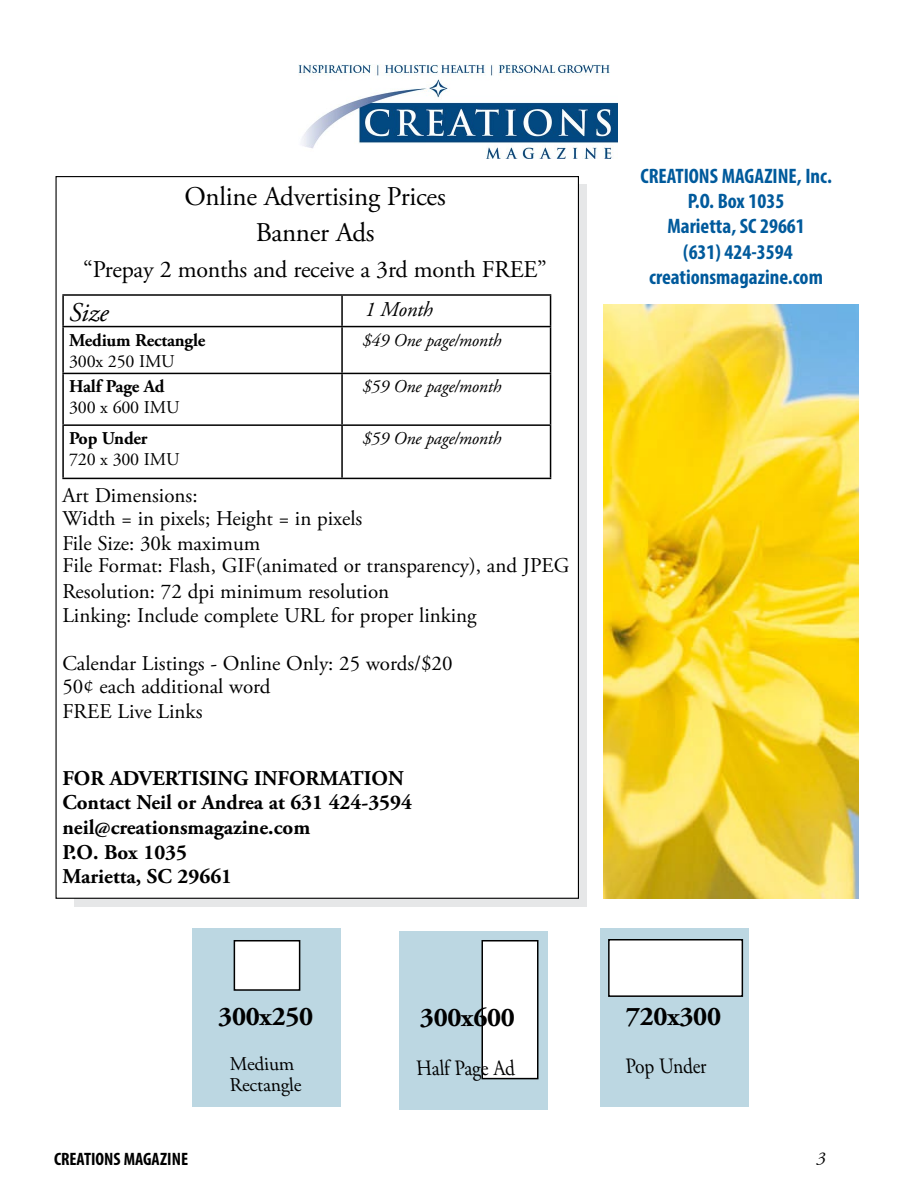
<style>
.page{position:relative;width:918px;height:1188px;background:#fff}
.page>*{position:absolute;margin:0;border:0;box-sizing:border-box;transform-origin:0 0}
.t1{font:27px/36px "Adobe Garamond Pro";letter-spacing:-.01em;color:#000;text-align:center}
.t2{font:700 27px "Adobe Garamond Pro";letter-spacing:-.01em;color:#000}
.t3{font:italic 27px "Adobe Garamond Pro";color:#000}
.t4{font:24px "Adobe Garamond Pro";letter-spacing:-.01em;color:#000}
.t5{font:21.9px "Adobe Garamond Pro";color:#000;scale:.89 1}
.t6{font:21px/23.9px "Adobe Garamond Pro";color:#000}
.t7{font:700 21px/24.6px "Adobe Garamond Pro";color:#000}
.t8{font:700 condensed 21px/25.2px "Myriad Pro";color:#005a9c;text-align:center}
.t9{font:italic 21px "Adobe Garamond Pro";letter-spacing:-.01em;color:#000}
.t10{font:19.5px/21px "Adobe Garamond Pro";color:#000}
.t11{font:italic 18px "Adobe Garamond Pro";letter-spacing:-.01em;color:#000}
.t12{font:700 18px "Adobe Garamond Pro";letter-spacing:-.01em;color:#000}
.t13{font:18px "Adobe Garamond Pro";letter-spacing:-.01em;color:#000}
.t14{font:700 condensed 18px "Myriad Pro";color:#000}
</style>
<div class="page">
<div style="left:74px;top:184px;width:512px;height:722px;background:#e6e7e8"></div>
<div style="left:56px;top:177px;width:522px;height:721px;background:#fff"></div>
<img style="left:298px;top:64px;width:319px;height:95px">
<hr style="left:62px;top:294px;width:280px;height:2px;background:#000">
<hr style="left:62px;top:296px;width:2px;height:30px;background:#000">
<hr style="left:342px;top:294px;width:209px;height:2px;background:#000">
<hr style="left:341px;top:296px;width:2px;height:30px;background:#000">
<hr style="left:550px;top:296px;width:1px;height:30px;background:#000">
<hr style="left:62px;top:326px;width:280px;height:1px;background:#000">
<hr style="left:62px;top:327px;width:2px;height:46px;background:#000">
<hr style="left:342px;top:326px;width:209px;height:1px;background:#000">
<hr style="left:341px;top:327px;width:2px;height:46px;background:#000">
<hr style="left:550px;top:327px;width:1px;height:46px;background:#000">
<hr style="left:62px;top:373px;width:280px;height:1px;background:#000">
<hr style="left:62px;top:374px;width:2px;height:50px;background:#000">
<hr style="left:342px;top:373px;width:209px;height:1px;background:#000">
<hr style="left:341px;top:374px;width:2px;height:50px;background:#000">
<hr style="left:550px;top:374px;width:1px;height:50px;background:#000">
<hr style="left:62px;top:424px;width:280px;height:2px;background:#000">
<hr style="left:62px;top:426px;width:2px;height:52px;background:#000">
<hr style="left:342px;top:424px;width:209px;height:2px;background:#000">
<hr style="left:341px;top:426px;width:2px;height:52px;background:#000">
<hr style="left:550px;top:426px;width:1px;height:52px;background:#000">
<hr style="left:62px;top:478px;width:280px;height:1px;background:#000">
<hr style="left:342px;top:478px;width:209px;height:1px;background:#000">
<div style="left:601px;top:928px;width:148px;height:179px;background:#bcd7e2"></div>
<div style="left:400px;top:931px;width:148px;height:178px;background:#bcd7e2"></div>
<div style="left:608px;top:939px;width:135px;height:58px;background:#fff;border:2px solid #000"></div>
<div style="left:482px;top:940px;width:56px;height:139px;background:#fff;border:2px solid #000"></div>
<img style="left:603px;top:305px;width:256px;height:594px">
<div style="left:193px;top:928px;width:148px;height:179px;background:#bcd7e2"></div>
<div style="left:234px;top:940px;width:66px;height:51px;background:#fff;border:2px solid #000"></div>
<p class="t1" style="left:185px;top:179px;width:263px">Online Advertising Prices<br>Banner Ads</p>
<p class="t4" style="left:83px;top:255px;width:465px">“Prepay 2 months and receive a 3rd month FREE”</p>
<p class="t3" style="left:69px;top:296px;width:41px">Size</p>
<p class="t9" style="left:365px;top:297px;width:69px">1 Month</p>
<p class="t12" style="left:69px;top:329px;width:138px">Medium Rectangle</p>
<p class="t13" style="left:69px;top:350px;width:107px">300x 250 IMU</p>
<p class="t11" style="left:362px;top:329px;width:140px">$49 One page/month</p>
<p class="t12" style="left:69px;top:376px;width:97px">Half Page Ad</p>
<p class="t13" style="left:69px;top:397px;width:112px">300 x 600 IMU</p>
<p class="t12" style="left:69px;top:428px;width:80px">Pop Under</p>
<p class="t13" style="left:69px;top:449px;width:112px">720 x 300 IMU</p>
<p class="t11" style="left:362px;top:376px;width:140px">$59 One page/month</p>
<p class="t11" style="left:362px;top:428px;width:140px">$59 One page/month</p>
<p class="t6" style="left:62px;top:484px;width:302px">Art Dimensions:<br>Width = in pixels; Height = in pixels<br>File Size: 30k maximum</p>
<p class="t6" style="left:62px;top:553px;width:509px;line-height:25.3px">File Format: Flash, GIF(animated or transparency), and JPEG<br>Resolution: 72 dpi minimum resolution<br>Linking: Include complete URL for proper linking</p>
<p class="t6" style="left:62px;top:652px;width:392px">Calendar Listings - Online Only: 25 words/$20<br>50¢ each additional word<br>FREE Live Links</p>
<p class="t7" style="left:62px;top:766px;width:351px">FOR ADVERTISING INFORMATION<br>Contact Neil or Andrea at 631 424-3594 neil@creationsmagazine.com<br>P.O. Box 1035<br>Marietta, SC 29661</p>
<p class="t8" style="left:640px;top:163px;width:193px">CREATIONS MAGAZINE, Inc.<br>P.O. Box 1035<br>Marietta, SC 29661<br>(631) 424-3594 creationsmagazine.com</p>
<p class="t2" style="left:218px;top:1000px;width:96px">300x250</p>
<p class="t10" style="left:230px;top:1054px;width:75px">Medium<br>Rectangle</p>
<p class="t2" style="left:420px;top:1001px;width:96px">300x600</p>
<p class="t2" style="left:626px;top:1000px;width:96px">720x300</p>
<p class="t5" style="left:417px;top:1055px;width:114px">Half Page Ad</p>
<p class="t5" style="left:626px;top:1053px;width:95px">Pop Under</p>
<p class="t14" style="left:54px;top:1147px;width:136px">CREATIONS MAGAZINE</p>
<p class="t11" style="left:816px;top:1148px;width:10px">3</p>
</div>
